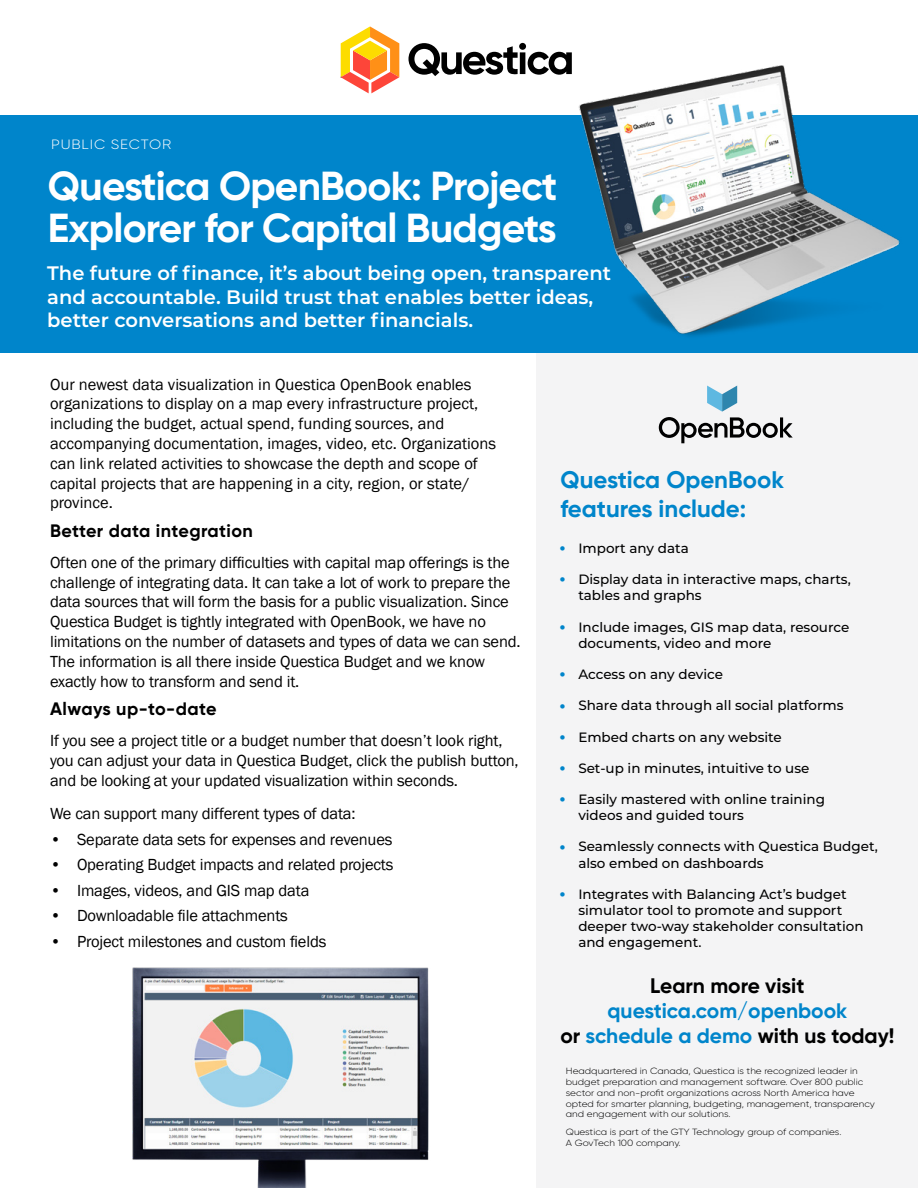
<style>
.page{position:relative;width:918px;height:1188px;background:#fff}
.page>*{position:absolute;margin:0;border:0;box-sizing:border-box;transform-origin:0 0}
.t1{font:700 40.5px/42px "Gilroy";letter-spacing:-.02em;color:#fff}
.t2{font:700 24px/28.8px "Gilroy";color:#0085cb}
.Learn_More_Small{font:700 21px/25.2px "Gilroy";color:#0085cb;text-align:center}
.t3{font:600 19.5px/23.4px "Montserrat";color:#fff}
.In-copy_Headers{font:700 18px "Gilroy";letter-spacing:.025em;color:#000}
.Body_Copy-Black{font:16.5px/19.8px "Franklin Gothic";letter-spacing:-.01em;color:#000}
.Small_Bulleted_Text{font:500 13.5px/16.2px "Montserrat";color:#000}
.t4{font:300 13.5px "Gilroy";letter-spacing:.06em;color:#fff;scale:1.1 1}
.t5{font:300 9px/10.8px "Gilroy";color:#000;scale:1.1 1}
.s1{font-size:24px;color:#0085cb}
.s2{color:#000}
</style>
<div class="page">
<div style="left:537px;top:302px;width:381px;height:886px;background:#f4f4f5"></div>
<div style="left:0;top:115px;width:918px;height:238px;background:#0085cb"></div>
<svg style="left:341px;top:26px;width:58px;height:67px"></svg>
<svg style="left:409px;top:43px;width:159px;height:33px"></svg>
<img style="left:568px;top:52px;width:332px;height:285px">
<img style="left:132px;top:967px;width:297px;height:221px">
<svg style="left:659px;top:386px;width:134px;height:57px"></svg>
<p class="t4" style="left:51px;top:136px;width:111px">PUBLIC SECTOR</p>
<p class="t1" style="left:48px;top:164px;width:511px">Questica OpenBook: Project<br>Explorer for Capital Budgets</p>
<p class="t3" style="left:47px;top:261px;width:565px">The future of finance, it’s about being open, transparent and accountable. Build trust that enables better ideas, better conversations and better financials.</p>
<p class="Body_Copy-Black" style="left:50px;top:375px;width:448px">Our newest data visualization in Questica OpenBook enables organizations to display on a map every infrastructure project, including the budget, actual spend, funding sources, and accompanying documentation, images, video, etc. Organizations can link related activities to showcase the depth and scope of capital projects that are happening in a city, region, or state/ province.</p>
<p class="In-copy_Headers" style="left:50px;top:519px;width:204px">Better data integration</p>
<p class="Body_Copy-Black" style="left:50px;top:553px;width:472px">Often one of the primary difficulties with capital map offerings is the challenge of integrating data. It can take a lot of work to prepare the data sources that will form the basis for a public visualization. Since Questica Budget is tightly integrated with OpenBook, we have no limitations on the number of datasets and types of data we can send.<br>The information is all there inside Questica Budget and we know exactly how to transform and send it.</p>
<p class="In-copy_Headers" style="left:50px;top:697px;width:168px">Always up-to-date</p>
<p class="Body_Copy-Black" style="left:50px;top:731px;width:470px">If you see a project title or a budget number that doesn’t look right, you can adjust your data in Questica Budget, click the publish button, and be looking at your updated visualization within seconds.</p>
<p class="Body_Copy-Black" style="left:50px;top:804px;width:307px">We can support many different types of data:</p>
<p class="Body_Copy-Black" style="left:50px;top:829px;width:344px">• Separate data sets for expenses and revenues</p>
<p class="Body_Copy-Black" style="left:50px;top:855px;width:345px">• Operating Budget impacts and related projects</p>
<p class="Body_Copy-Black" style="left:50px;top:880px;width:261px">• Images, videos, and GIS map data</p>
<p class="Body_Copy-Black" style="left:50px;top:906px;width:239px">• Downloadable file attachments</p>
<p class="Body_Copy-Black" style="left:50px;top:931px;width:278px">• Project milestones and custom fields</p>
<p class="t2" style="left:561px;top:465px;width:225px">Questica OpenBook features include:</p>
<p class="Small_Bulleted_Text" style="left:559px;top:540px;width:131px"><span class="s1">•</span> Import any data</p>
<p class="Small_Bulleted_Text" style="left:578px;top:571px;width:274px;text-indent:-19px"><span class="s1">•</span> Display data in interactive maps, charts, tables and graphs</p>
<p class="Small_Bulleted_Text" style="left:578px;top:618px;width:273px;text-indent:-19px"><span class="s1">•</span> Include images, GIS map data, resource documents, video and more</p>
<p class="Small_Bulleted_Text" style="left:559px;top:666px;width:166px"><span class="s1">•</span> Access on any device</p>
<p class="Small_Bulleted_Text" style="left:559px;top:697px;width:286px"><span class="s1">•</span> Share data through all social platforms</p>
<p class="Small_Bulleted_Text" style="left:559px;top:728px;width:224px"><span class="s1">•</span> Embed charts on any website</p>
<p class="Small_Bulleted_Text" style="left:559px;top:759px;width:252px"><span class="s1">•</span> Set-up in minutes, intuitive to use</p>
<p class="Small_Bulleted_Text" style="left:578px;top:791px;width:248px;text-indent:-19px"><span class="s1">•</span> Easily mastered with online training videos and guided tours</p>
<p class="Small_Bulleted_Text" style="left:578px;top:838px;width:301px;text-indent:-19px"><span class="s1">•</span> Seamlessly connects with Questica Budget, also embed on dashboards</p>
<p class="Small_Bulleted_Text" style="left:578px;top:885px;width:287px;text-indent:-19px"><span class="s1">•</span> Integrates with Balancing Act’s budget simulator tool to promote and support deeper two-way stakeholder consultation and engagement.</p>
<p class="Learn_More_Small" style="left:560px;top:972px;width:336px"><span class="s2">Learn more visit </span>questica.com/openbook<br><span class="s2">or</span> schedule a demo <span class="s2">with us today!</span></p>
<p class="t5" style="left:566px;top:1066px;width:282px">Headquartered in Canada, Questica is the recognized leader in budget preparation and management software. Over 800 public sector and non-profit organizations across North America have opted for smarter planning, budgeting, management, transparency and engagement with our solutions.</p>
<p class="t5" style="left:566px;top:1126px;width:252px">Questica is part of the GTY Technology group of companies.<br>A GovTech 100 company.</p>
</div>
